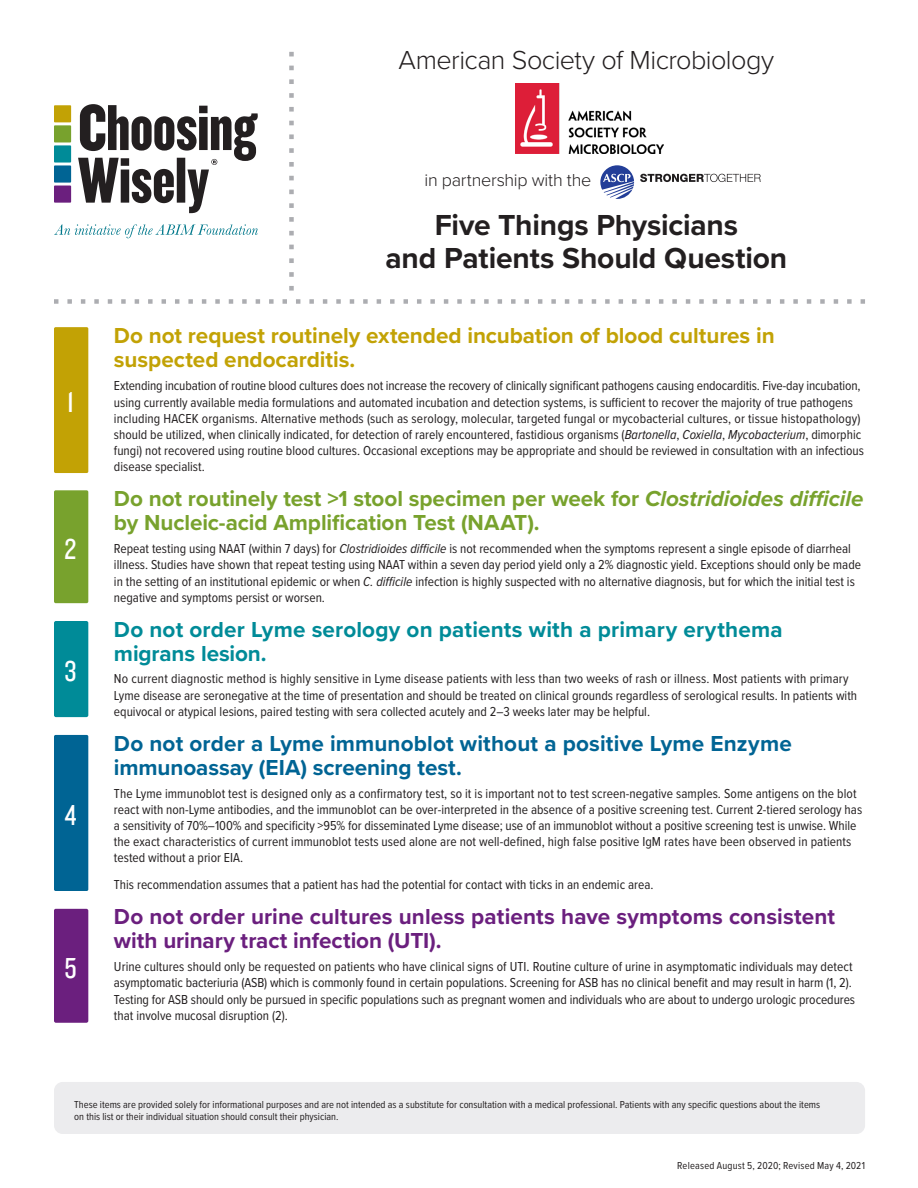
<style>
.page{position:relative;width:918px;height:1188px;background:#fff}
.page>*{position:absolute;margin:0;border:0;box-sizing:border-box;transform-origin:0 0}
.Top_Header-_associat{font:700 30px/33px "Proxima Nova";letter-spacing:-.005em;color:#231f20;text-align:center}
.style__front{font:30px "Knockout 29 Junior Ltweight";color:#fff}
.Top_Header-_associat-2{font:300 27px "Proxima Nova";letter-spacing:-.02em;color:#231f20}
._5_things_heading{font:700 22.5px/24px "Proxima Nova";letter-spacing:-.005em;color:#78a22d}
._5_things_heading-2{font:700 22.5px/24px "Proxima Nova";letter-spacing:.005em;color:#6b1f7e}
._5_things_heading-3{font:700 22.5px/24px "Proxima Nova";letter-spacing:.005em;color:#006494}
._5_things_heading-4{font:700 22.5px/24px "Proxima Nova";letter-spacing:-.005em;color:#c2a205}
._5_things_heading-5{font:700 22.5px/24px "Proxima Nova";letter-spacing:.005em;color:#008b98}
.Top_Header-_associat-3{font:300 18px "Proxima Nova";letter-spacing:-.02em;color:#231f20}
.body{font:13.5px/16.2px "Proxima Nova Cond";color:#231f20}
.Disclaimer{font:10.5px/12px "Proxima Nova Cond";color:#231f20}
.Top_header{font:10.5px "Proxima Nova Cond";letter-spacing:.02em;color:#231f20}
.s1{font-style:italic}
</style>
<div class="page">
<div style="left:54px;top:621px;width:34px;height:96px;background:#008b98;border-radius:2px"></div>
<div style="left:54px;top:327px;width:34px;height:146px;background:#c2a205;border-radius:2px"></div>
<div style="left:54px;top:490px;width:34px;height:113px;background:#78a22d;border-radius:2px"></div>
<div style="left:54px;top:1082px;width:811px;height:52px;background:#ececee;border-radius:9px"></div>
<img style="left:515px;top:83px;width:149px;height:70px">
<svg style="left:600px;top:165px;width:34px;height:34px"></svg>
<svg style="left:640px;top:174px;width:121px;height:8px"></svg>
<svg style="left:54px;top:299px;width:811px;height:5px"></svg>
<svg style="left:289px;top:52px;width:5px;height:239px"></svg>
<div style="left:54px;top:105px;width:17px;height:17px;background:#c2a205"></div>
<div style="left:54px;top:125px;width:17px;height:17px;background:#78a22d"></div>
<div style="left:54px;top:145px;width:17px;height:18px;background:#008b98"></div>
<div style="left:54px;top:165px;width:17px;height:18px;background:#006494"></div>
<div style="left:54px;top:186px;width:17px;height:17px;background:#6b1f7e"></div>
<svg style="left:78px;top:104px;width:180px;height:109px"></svg>
<svg style="left:54px;top:224px;width:204px;height:14px"></svg>
<div style="left:54px;top:735px;width:34px;height:156px;background:#006494;border-radius:2px"></div>
<div style="left:54px;top:909px;width:34px;height:114px;background:#6b1f7e;border-radius:2px"></div>
<p class="Top_Header-_associat-2" style="left:399px;top:40px;width:377px">American Society of Microbiology</p>
<p class="style__front" style="left:67px;top:383px;width:8px">1</p>
<p class="style__front" style="left:65px;top:529px;width:13px">2</p>
<p class="style__front" style="left:65px;top:652px;width:13px">3</p>
<p class="style__front" style="left:65px;top:796px;width:13px">4</p>
<p class="style__front" style="left:64px;top:949px;width:14px">5</p>
<p class="Top_Header-_associat-3" style="left:425px;top:166px;width:168px">in partnership with the</p>
<p class="Top_Header-_associat" style="left:386px;top:208px;width:403px">Five Things Physicians<br>and Patients Should Question</p>
<p class="_5_things_heading-4" style="left:114px;top:323px;width:662px">Do not request routinely extended incubation of blood cultures in suspected endocarditis.</p>
<p class="body" style="left:114px;top:378px;width:752px">Extending incubation of routine blood cultures does not increase the recovery of clinically significant pathogens causing endocarditis. Five-day incubation, using currently available media formulations and automated incubation and detection systems, is sufficient to recover the majority of true pathogens including HACEK organisms. Alternative methods (such as serology, molecular, targeted fungal or mycobacterial cultures, or tissue histopathology) should be utilized, when clinically indicated, for detection of rarely encountered, fastidious organisms (<span class="s1">Bartonella</span>, <span class="s1">Coxiella</span>, <span class="s1">Mycobacterium</span>, dimorphic fungi) not recovered using routine blood cultures. Occasional exceptions may be appropriate and should be reviewed in consultation with an infectious disease specialist.</p>
<p class="_5_things_heading" style="left:114px;top:486px;width:751px">Do not routinely test &gt;1 stool specimen per week for <span class="s1">Clostridioides difficile </span>by Nucleic-acid Amplification Test (NAAT).</p>
<p class="body" style="left:114px;top:541px;width:749px">Repeat testing using NAAT (within 7 days) for <span class="s1">Clostridioides difficile</span> is not recommended when the symptoms represent a single episode of diarrheal illness. Studies have shown that repeat testing using NAAT within a seven day period yield only a 2% diagnostic yield. Exceptions should only be made in the setting of an institutional epidemic or when <span class="s1">C. difficile</span> infection is highly suspected with no alternative diagnosis, but for which the initial test is negative and symptoms persist or worsen.</p>
<p class="_5_things_heading-5" style="left:114px;top:617px;width:670px">Do not order Lyme serology on patients with a primary erythema migrans lesion.</p>
<p class="body" style="left:114px;top:671px;width:745px">No current diagnostic method is highly sensitive in Lyme disease patients with less than two weeks of rash or illness. Most patients with primary<br>Lyme disease are seronegative at the time of presentation and should be treated on clinical grounds regardless of serological results. In patients with equivocal or atypical lesions, paired testing with sera collected acutely and 2–3 weeks later may be helpful.</p>
<p class="_5_things_heading-3" style="left:114px;top:731px;width:679px">Do not order a Lyme immunoblot without a positive Lyme Enzyme immunoassay (EIA) screening test.</p>
<p class="body" style="left:114px;top:785px;width:750px">The Lyme immunoblot test is designed only as a confirmatory test, so it is important not to test screen-negative samples. Some antigens on the blot react with non-Lyme antibodies, and the immunoblot can be over-interpreted in the absence of a positive screening test. Current 2-tiered serology has a sensitivity of 70%–100% and specificity &gt;95% for disseminated Lyme disease; use of an immunoblot without a positive screening test is unwise. While the exact characteristics of current immunoblot tests used alone are not well-defined, high false positive IgM rates have been observed in patients tested without a prior EIA.</p>
<p class="body" style="left:114px;top:877px;width:541px">This recommendation assumes that a patient has had the potential for contact with ticks in an endemic area.</p>
<p class="_5_things_heading-2" style="left:114px;top:904px;width:723px">Do not order urine cultures unless patients have symptoms consistent with urinary tract infection (UTI).</p>
<p class="body" style="left:114px;top:959px;width:743px">Urine cultures should only be requested on patients who have clinical signs of UTI. Routine culture of urine in asymptomatic individuals may detect asymptomatic bacteriuria (ASB) which is commonly found in certain populations. Screening for ASB has no clinical benefit and may result in harm (1, 2).<br>Testing for ASB should only be pursued in specific populations such as pregnant women and individuals who are about to undergo urologic procedures that involve mucosal disruption (2).</p>
<p class="Disclaimer" style="left:74px;top:1098px;width:747px">These items are provided solely for informational purposes and are not intended as a substitute for consultation with a medical professional. Patients with any specific questions about the items on this list or their individual situation should consult their physician.</p>
<p class="Top_header" style="left:677px;top:1160px;width:189px">Released August 5, 2020; Revised May 4, 2021</p>
</div>
